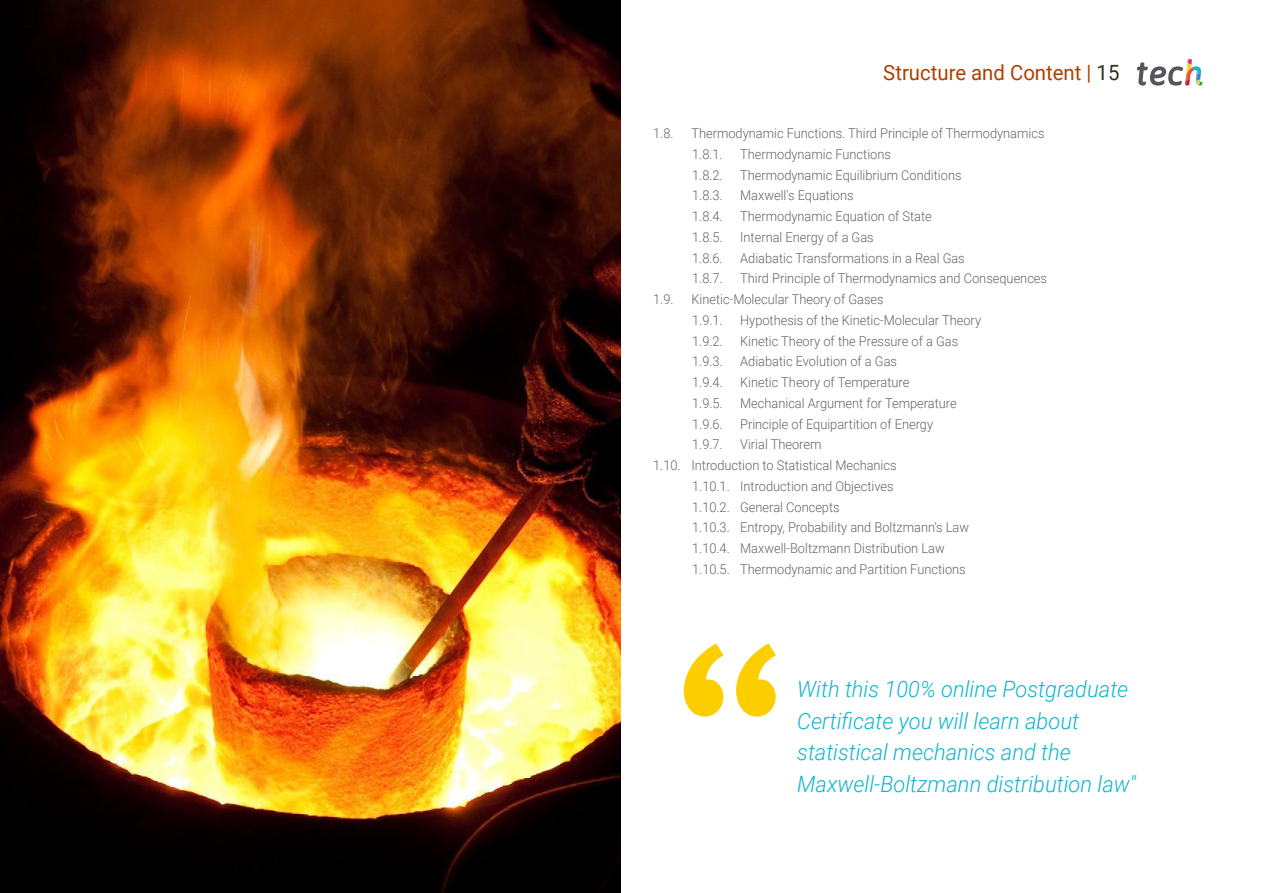
<style>
.page{position:relative;width:1263px;height:893px;background:#fff}
.page>*{position:absolute;margin:0;border:0;box-sizing:border-box;transform-origin:0 0}
.t1{font:italic 300 22.5px/31.5px "Roboto";color:#0fb6cf}
.t2{font:21px "Roboto";color:#ae4000}
.t3{font:300 13.5px/20.7px "Roboto";color:#61646a;scale:.95 1}
.s1{color:#312e20}
</style>
<div class="page">
<svg style="left:1137px;top:59px;width:65px;height:27px"></svg>
<img style="left:0;top:0;width:621px;height:893px">
<svg style="left:684px;top:643px;width:92px;height:74px"></svg>
<h2 class="t2" style="left:883px;top:57px;width:238px">Structure and Content | <span class="s1">15</span></h2>
<p class="t3" style="left:653px;top:122px;width:23px">1.8.</p>
<p class="t3" style="left:691px;top:122px;width:373px">Thermodynamic Functions. Third Principle of Thermodynamics<br>1.8.1.</p>
<p class="t3" style="left:740px;top:143px;width:160px">Thermodynamic Functions</p>
<p class="t3" style="left:692px;top:164px;width:34px">1.8.2.</p>
<p class="t3" style="left:740px;top:164px;width:234px">Thermodynamic Equilibrium Conditions</p>
<p class="t3" style="left:692px;top:185px;width:34px">1.8.3.</p>
<p class="t3" style="left:740px;top:185px;width:121px">Maxwell's Equations</p>
<p class="t3" style="left:692px;top:205px;width:34px">1.8.4.</p>
<p class="t3" style="left:740px;top:205px;width:203px">Thermodynamic Equation of State</p>
<p class="t3" style="left:692px;top:226px;width:34px">1.8.5.</p>
<p class="t3" style="left:740px;top:226px;width:142px">Internal Energy of a Gas</p>
<p class="t3" style="left:692px;top:247px;width:34px">1.8.6.</p>
<p class="t3" style="left:740px;top:247px;width:238px">Adiabatic Transformations in a Real Gas</p>
<p class="t3" style="left:692px;top:268px;width:34px">1.8.7.</p>
<p class="t3" style="left:740px;top:268px;width:324px">Third Principle of Thermodynamics and Consequences</p>
<p class="t3" style="left:653px;top:288px;width:23px">1.9.</p>
<p class="t3" style="left:691px;top:288px;width:204px">Kinetic-Molecular Theory of Gases<br>1.9.1.</p>
<p class="t3" style="left:740px;top:309px;width:255px">Hypothesis of the Kinetic-Molecular Theory</p>
<p class="t3" style="left:692px;top:330px;width:34px">1.9.2.</p>
<p class="t3" style="left:740px;top:330px;width:231px">Kinetic Theory of the Pressure of a Gas</p>
<p class="t3" style="left:692px;top:351px;width:34px">1.9.3.</p>
<p class="t3" style="left:740px;top:351px;width:167px">Adiabatic Evolution of a Gas</p>
<p class="t3" style="left:692px;top:371px;width:34px">1.9.4.</p>
<p class="t3" style="left:740px;top:371px;width:180px">Kinetic Theory of Temperature</p>
<p class="t3" style="left:692px;top:392px;width:34px">1.9.5.</p>
<p class="t3" style="left:740px;top:392px;width:229px">Mechanical Argument for Temperature</p>
<p class="t3" style="left:692px;top:413px;width:34px">1.9.6.</p>
<p class="t3" style="left:740px;top:413px;width:205px">Principle of Equipartition of Energy</p>
<p class="t3" style="left:692px;top:434px;width:34px">1.9.7.</p>
<p class="t3" style="left:740px;top:434px;width:87px">Virial Theorem</p>
<p class="t3" style="left:653px;top:454px;width:258px">1.10. Introduction to Statistical Mechanics</p>
<p class="t3" style="left:692px;top:475px;width:213px">1.10.1. Introduction and Objectives</p>
<p class="t3" style="left:692px;top:496px;width:157px">1.10.2. General Concepts</p>
<p class="t3" style="left:692px;top:517px;width:293px">1.10.3. Entropy, Probability and Boltzmann's Law</p>
<p class="t3" style="left:692px;top:537px;width:267px">1.10.4. Maxwell-Boltzmann Distribution Law</p>
<p class="t3" style="left:692px;top:558px;width:289px">1.10.5. Thermodynamic and Partition Functions</p>
<h1 class="t1" style="left:797px;top:673px;width:340px">With this 100% online Postgraduate Certificate you will learn about statistical mechanics and the Maxwell-Boltzmann distribution law"</h1>
</div>
